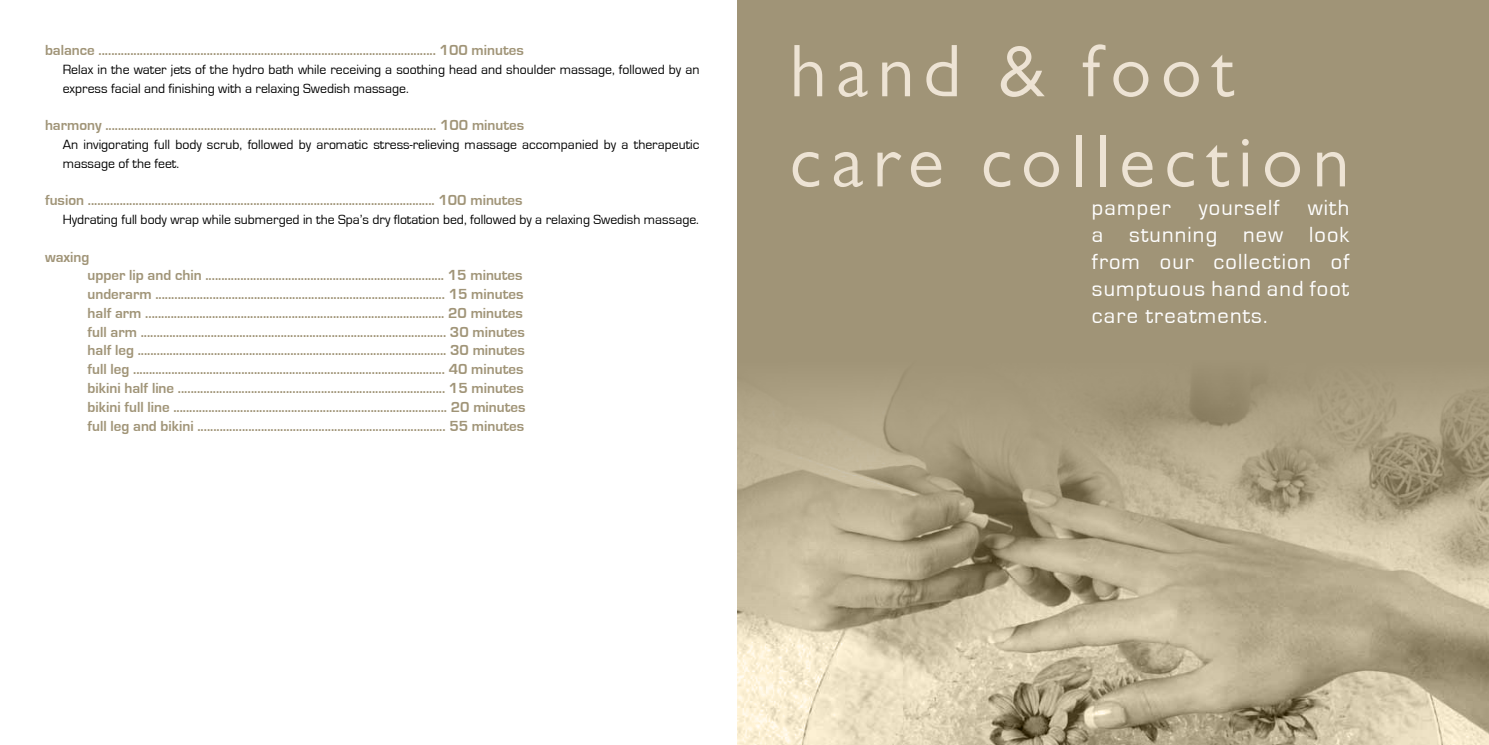
<style>
.page{position:relative;width:1489px;height:745px;background:#fff}
.page>*{position:absolute;margin:0;border:0;box-sizing:border-box;transform-origin:0 0}
.t1{font:75px/90px "Gill Sans MT Pro";letter-spacing:.12em;color:#ede3d4}
.t2{font:22.5px/27px "Eurostile";letter-spacing:.05em;color:#fff;text-align:justify}
.t3{font:700 15px/18.8px "Eurostile";color:#a09477}
.t4{font:13.75px/18.8px "Eurostile";color:#000}
</style>
<div class="page">
<div style="left:737px;top:0;width:751px;height:744px;background:#a09477"></div>
<img style="left:737px;top:384px;width:751px;height:360px">
<p class="t3" style="left:45px;top:41px;width:480px">balance .......................................................................................................... 100 minutes</p>
<p class="t4" style="left:63px;top:60px;width:638px">Relax in the water jets of the hydro bath while receiving a soothing head and shoulder massage, followed by an express facial and finishing with a relaxing Swedish massage.</p>
<p class="t3" style="left:45px;top:116px;width:481px">harmony ........................................................................................................ 100 minutes</p>
<p class="t4" style="left:63px;top:135px;width:638px">An invigorating full body scrub, followed by aromatic stress-relieving massage accompanied by a therapeutic massage of the feet.</p>
<p class="t3" style="left:45px;top:191px;width:479px">fusion ............................................................................................................. 100 minutes</p>
<p class="t4" style="left:63px;top:210px;width:637px">Hydrating full body wrap while submerged in the Spa’s dry flotation bed, followed by a relaxing Swedish massage.</p>
<p class="t3" style="left:88px;top:247px;width:439px;text-indent:-43px">waxing<br>upper lip and chin ........................................................................... 15 minutes underarm ........................................................................................... 15 minutes half arm .............................................................................................. 20 minutes full arm ................................................................................................ 30 minutes half leg ................................................................................................. 30 minutes full leg .................................................................................................. 40 minutes bikini half line .................................................................................... 15 minutes bikini full line ...................................................................................... 20 minutes full leg and bikini .............................................................................. 55 minutes</p>
<h1 class="t1" style="left:789px;top:25px;width:561px">hand &amp; foot care collection</h1>
<h2 class="t2" style="left:1091px;top:194px;width:259px">pamper yourself with a stunning new look from our collection of sumptuous hand and foot care treatments.</h2>
</div>
